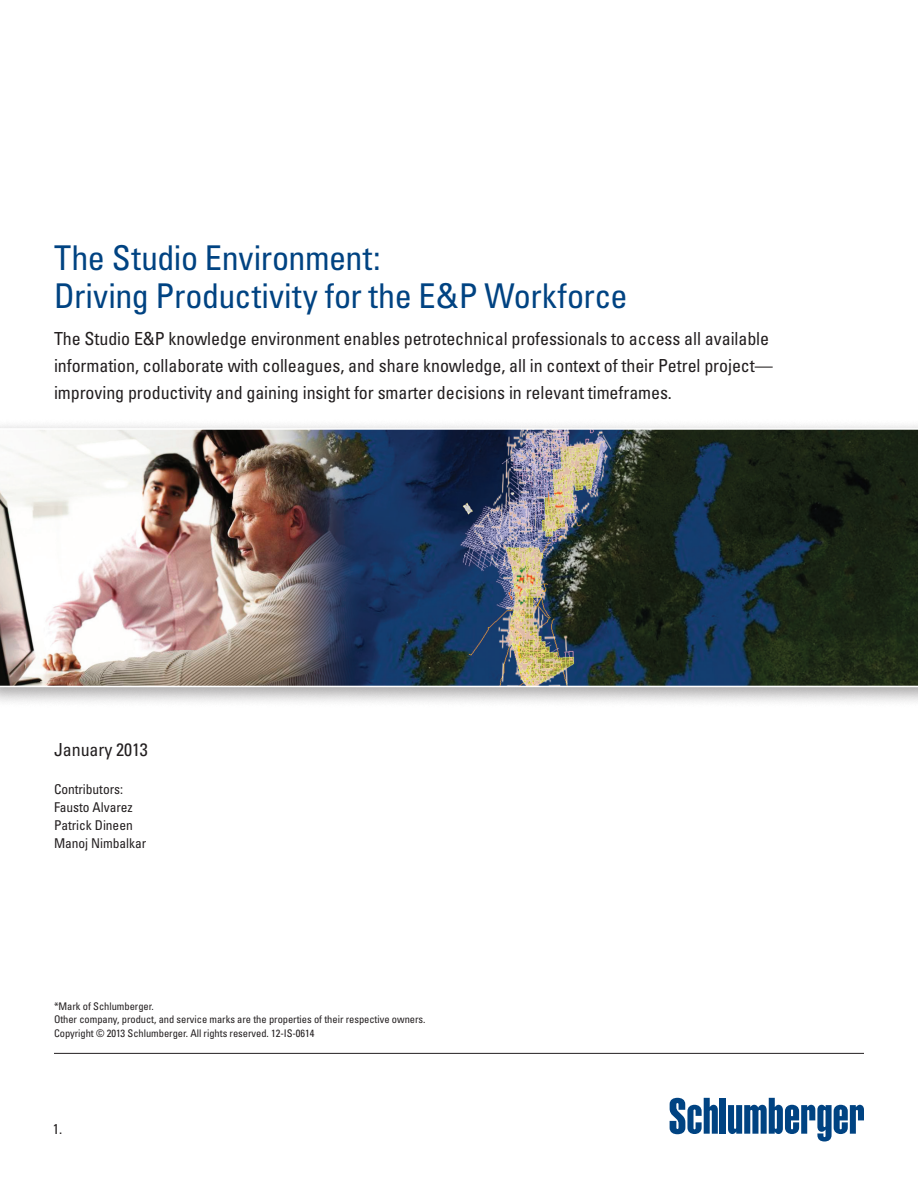
<style>
.page{position:relative;width:918px;height:1188px;background:#fff}
.page>*{position:absolute;margin:0;border:0;box-sizing:border-box;transform-origin:0 0}
.t1{font:condensed 34.05px/38px "Univers LT Std";letter-spacing:-.01em;color:#004382}
.t2{font:condensed 18px/27px "Univers LT Std";letter-spacing:-.005em;color:#231f20}
.t3{font:condensed 14.25px "Univers LT Std";color:#231f20}
.t4{font:condensed 13.5px/18px "Univers LT Std";letter-spacing:-.005em;color:#231f20}
.t5{font:condensed 10.5px/13.5px "Univers LT Std";letter-spacing:-.005em;color:#231f20}
</style>
<div class="page">
<div style="left:720px;top:1098px;width:6px;height:36px;background:#004382"></div>
<svg style="left:728px;top:1098px;width:136px;height:44px"></svg>
<svg style="left:670px;top:1098px;width:48px;height:36px"></svg>
<hr style="left:54px;top:1053px;width:810px;height:1px;background:#231f20">
<div style="left:0;top:419px;width:918px;height:290px;background:#231f20;opacity:.4"></div>
<img style="left:0;top:428px;width:918px;height:259px">
<h1 class="t1" style="left:54px;top:238px;width:575px">The Studio Environment:<br>Driving Productivity for the E&amp;P Workforce</h1>
<p class="t2" style="left:54px;top:325px;width:720px">The Studio E&amp;P knowledge environment enables petrotechnical professionals to access all available information, collaborate with colleagues, and share knowledge, all in context of their Petrel project— improving productivity and gaining insight for smarter decisions in relevant timeframes.</p>
<p class="t2" style="left:54px;top:736px;width:95px">January 2013</p>
<p class="t4" style="left:54px;top:780px;width:94px">Contributors:<br>Fausto Alvarez<br>Patrick Dineen<br>Manoj Nimbalkar</p>
<p class="t5" style="left:54px;top:999px;width:373px">*Mark of Schlumberger.<br>Other company, product, and service marks are the properties of their respective owners.<br>Copyright © 2013 Schlumberger. All rights reserved. 12-IS-0614</p>
<p class="t3" style="left:53px;top:1120px;width:11px">1.</p>
</div>
